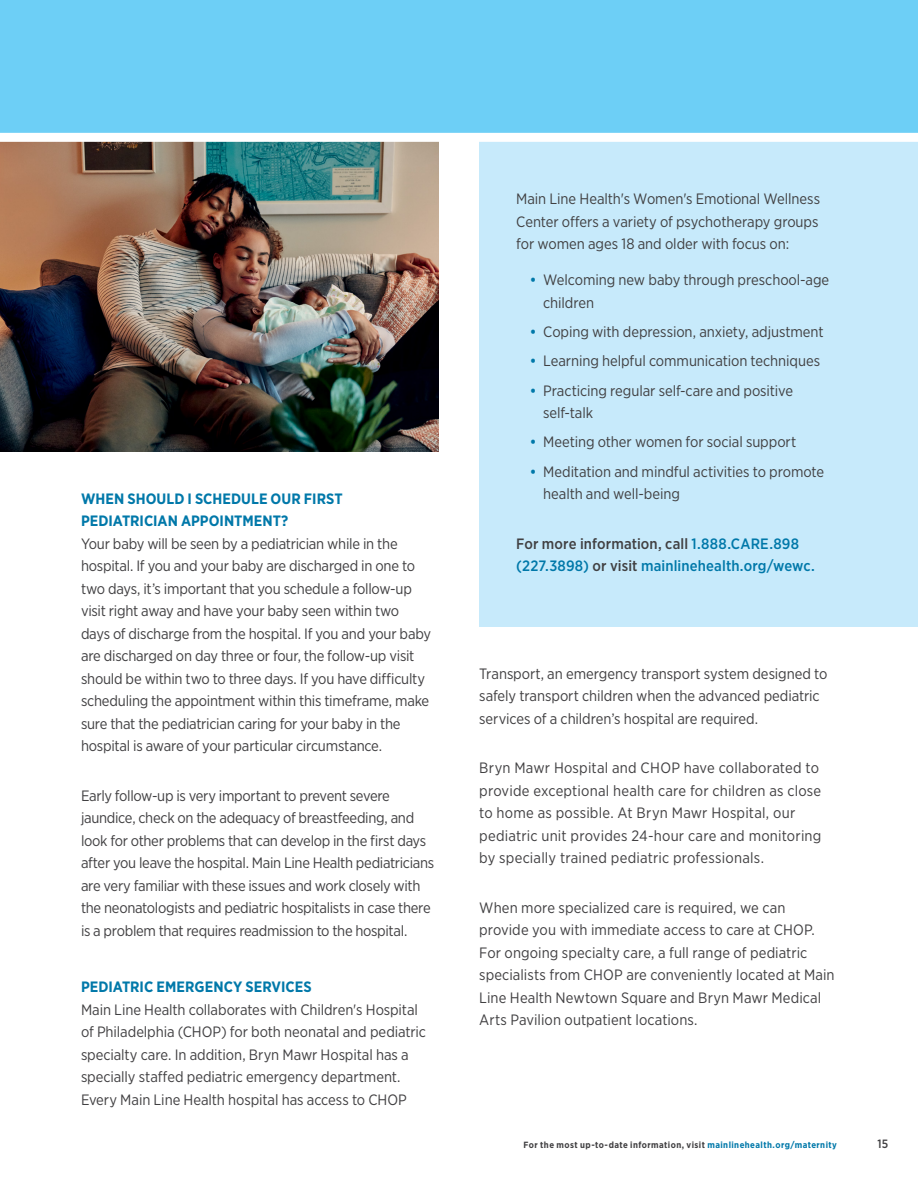
<style>
.page{position:relative;width:918px;height:1188px;background:#fff}
.page>*{position:absolute;margin:0;border:0;box-sizing:border-box;transform-origin:0 0}
.Body_copy{font:15px/22.5px "Gotham Narrow";letter-spacing:-.01em;color:#414042}
.Body_copy-2{font:15px/22.5px "Gotham Narrow";letter-spacing:.015em;color:#414042}
.Bullet_intro_copy{font:15px/22.5px "Gotham Narrow";letter-spacing:-.005em;color:#414042;text-align:justify}
.CTA{font:500 15px/22.5px "Gotham Narrow";letter-spacing:.01em;color:#0078a9}
.Subheading{font:700 15px/22.5px "Gotham Narrow";color:#0078a9}
.t1{font:500 12px "Gotham Narrow";color:#414042}
.t2{font:700 9px "Gotham Narrow";letter-spacing:.05em;color:#414042}
.s1{font-weight:500;color:#0078a9}
.s2{color:#414042}
.s3{color:#0078a9}
</style>
<div class="page">
<img style="left:0;top:142px;width:439px;height:309px">
<div style="left:479px;top:137px;width:439px;height:489px;background:#c7eafb"></div>
<div style="left:0;top:0;width:918px;height:133px;background:#6dcff6"></div>
<div style="left:0;top:133px;width:918px;height:9px;background:#fff"></div>
<p class="Subheading" style="left:81px;top:487px;width:263px">WHEN SHOULD I SCHEDULE OUR FIRST<br>PEDIATRICIAN APPOINTMENT?</p>
<p class="Body_copy" style="left:81px;top:532px;width:352px">Your baby will be seen by a pediatrician while in the hospital. If you and your baby are discharged in one to two days, it’s important that you schedule a follow-up visit right away and have your baby seen within two days of discharge from the hospital. If you and your baby are discharged on day three or four, the follow-up visit should be within two to three days. If you have difficulty scheduling the appointment within this timeframe, make sure that the pediatrician caring for your baby in the hospital is aware of your particular circumstance.</p>
<p class="Body_copy" style="left:81px;top:784px;width:355px">Early follow-up is very important to prevent severe jaundice, check on the adequacy of breastfeeding, and look for other problems that can develop in the first days after you leave the hospital. Main Line Health pediatricians are very familiar with these issues and work closely with the neonatologists and pediatric hospitalists in case there is a problem that requires readmission to the hospital.</p>
<p class="Subheading" style="left:81px;top:976px;width:232px">PEDIATRIC EMERGENCY SERVICES</p>
<p class="Body_copy" style="left:81px;top:998px;width:347px">Main Line Health collaborates with Children's Hospital of Philadelphia (CHOP) for both neonatal and pediatric specialty care. In addition, Bryn Mawr Hospital has a specially staffed pediatric emergency department.<br>Every Main Line Health hospital has access to CHOP</p>
<p class="Bullet_intro_copy" style="left:516px;top:188px;width:305px">Main Line Health's Women's Emotional Wellness Center offers a variety of psychotherapy groups for women ages 18 and older with focus on:</p>
<p class="Body_copy" style="left:543px;top:269px;width:288px;text-indent:-14px"><span class="s1">•</span> Welcoming new baby through preschool-age children</p>
<p class="Body_copy" style="left:530px;top:320px;width:295px"><span class="s1">•</span> Coping with depression, anxiety, adjustment</p>
<p class="Body_copy" style="left:530px;top:350px;width:292px"><span class="s1">•</span> Learning helpful communication techniques</p>
<p class="Body_copy" style="left:543px;top:379px;width:251px;text-indent:-14px"><span class="s1">•</span> Practicing regular self-care and positive self-talk</p>
<p class="Body_copy" style="left:530px;top:431px;width:268px"><span class="s1">•</span> Meeting other women for social support</p>
<p class="Body_copy" style="left:543px;top:460px;width:282px;text-indent:-14px"><span class="s1">•</span> Meditation and mindful activities to promote health and well-being</p>
<p class="CTA" style="left:516px;top:532px;width:300px"><span class="s2">For more information, call</span> 1.888.CARE.898 (227.3898) <span class="s2">or visit</span> mainlinehealth.org/wewc.</p>
<p class="Body_copy" style="left:479px;top:662px;width:350px">Transport, an emergency transport system designed to safely transport children when the advanced pediatric services of a children’s hospital are required.</p>
<p class="Body_copy-2" style="left:479px;top:757px;width:344px">Bryn Mawr Hospital and CHOP have collaborated to provide exceptional health care for children as close to home as possible. At Bryn Mawr Hospital, our pediatric unit provides 24-hour care and monitoring by specially trained pediatric professionals.</p>
<p class="Body_copy" style="left:479px;top:896px;width:357px">When more specialized care is required, we can provide you with immediate access to care at CHOP.<br>For ongoing specialty care, a full range of pediatric specialists from CHOP are conveniently located at Main Line Health Newtown Square and Bryn Mawr Medical Arts Pavilion outpatient locations.</p>
<p class="t2" style="left:524px;top:1139px;width:315px">For the most up-to-date information, visit <span class="s3">mainlinehealth.org/maternity</span></p>
<p class="t1" style="left:878px;top:1136px;width:12px">15</p>
</div>
